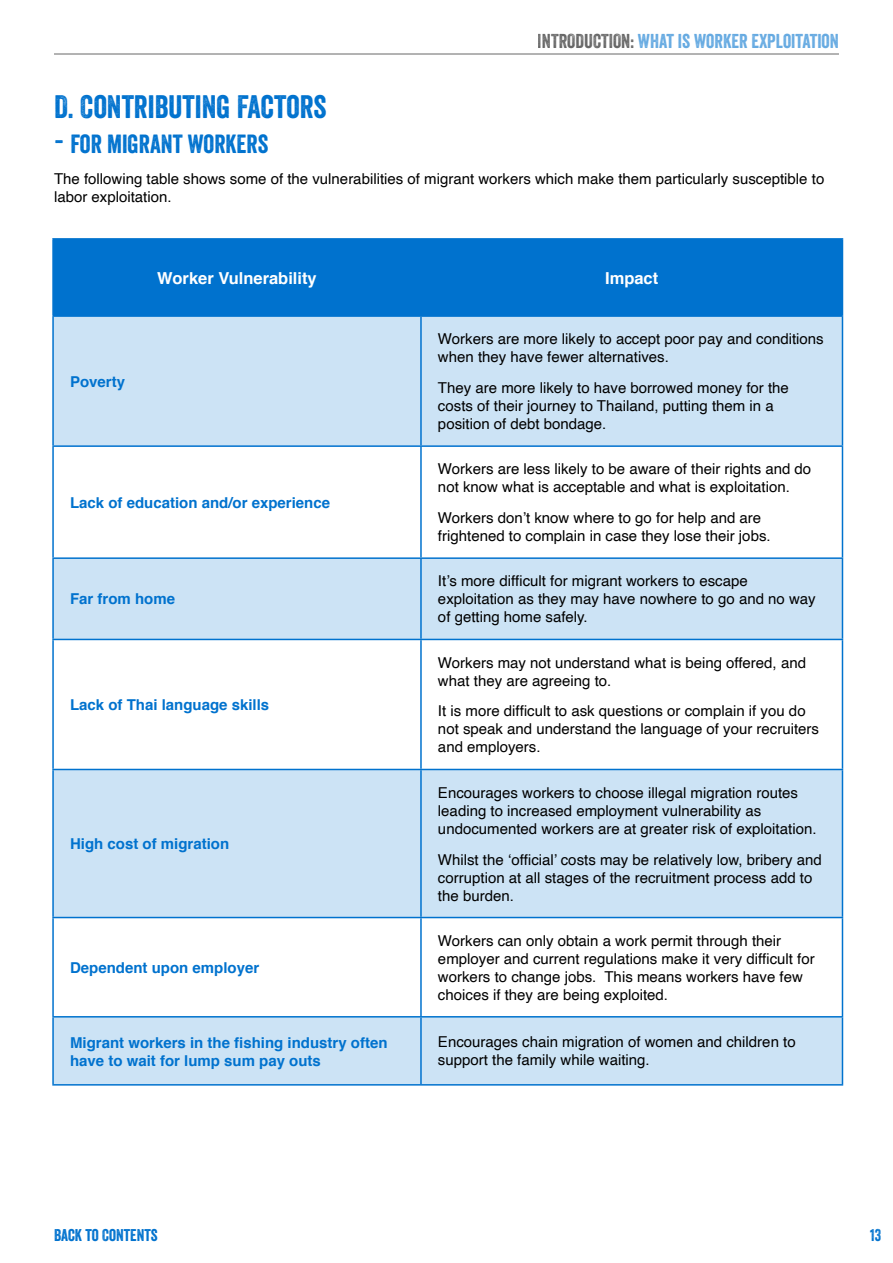
<style>
.page{position:relative;width:893px;height:1263px;background:#fff}
.page>*{position:absolute;margin:0;border:0;box-sizing:border-box;transform-origin:0 0}
.Body{font:31.5px "Veneer";color:#0072ce}
.Body-2{font:25.5px "Veneer";color:#0072ce}
.t1{font:19.5px "Veneer";color:#0072ce}
.Table_header{font:700 16.5px "Helvetica";color:#fff}
.t2{font:16.5px "Veneer";color:#0072ce}
.Body-3{font:15px/18px "Helvetica";color:#000}
.Table_Categories{font:700 15px/18px "Helvetica";color:#0072ce}
.s1{color:#000}
.s2{font-size:31.5px}
</style>
<div class="page">
<hr style="left:54px;top:54px;width:785px;height:1px;background:#000">
<div style="left:54px;top:240px;width:788px;height:75px;background:#0072ce"></div>
<div style="left:54px;top:317px;width:788px;height:767px;background:#cce3f5"></div>
<svg style="left:54px;top:447px;width:788px;height:569px"></svg>
<div style="left:421px;top:446px;width:421px;height:112px;background:#fff"></div>
<hr style="left:52px;top:317px;width:2px;height:128px;background:#0072ce">
<hr style="left:420px;top:317px;width:2px;height:128px;background:#0072ce">
<hr style="left:842px;top:317px;width:1px;height:128px;background:#0072ce">
<hr style="left:52px;top:445px;width:369px;height:2px;background:#0072ce">
<hr style="left:52px;top:447px;width:2px;height:110px;background:#0072ce">
<hr style="left:421px;top:445px;width:422px;height:2px;background:#0072ce">
<hr style="left:420px;top:447px;width:2px;height:110px;background:#0072ce">
<hr style="left:842px;top:447px;width:1px;height:110px;background:#0072ce">
<hr style="left:52px;top:557px;width:369px;height:2px;background:#0072ce">
<hr style="left:52px;top:559px;width:2px;height:80px;background:#0072ce">
<hr style="left:421px;top:557px;width:422px;height:2px;background:#0072ce">
<hr style="left:420px;top:559px;width:2px;height:80px;background:#0072ce">
<hr style="left:842px;top:559px;width:1px;height:80px;background:#0072ce">
<hr style="left:52px;top:639px;width:369px;height:1px;background:#0072ce">
<hr style="left:52px;top:640px;width:2px;height:129px;background:#0072ce">
<hr style="left:421px;top:639px;width:422px;height:1px;background:#0072ce">
<hr style="left:420px;top:640px;width:2px;height:129px;background:#0072ce">
<hr style="left:842px;top:640px;width:1px;height:129px;background:#0072ce">
<hr style="left:52px;top:769px;width:369px;height:1px;background:#0072ce">
<hr style="left:52px;top:770px;width:2px;height:147px;background:#0072ce">
<hr style="left:421px;top:769px;width:422px;height:1px;background:#0072ce">
<hr style="left:420px;top:770px;width:2px;height:147px;background:#0072ce">
<hr style="left:842px;top:770px;width:1px;height:147px;background:#0072ce">
<hr style="left:52px;top:917px;width:369px;height:1px;background:#0072ce">
<hr style="left:52px;top:918px;width:2px;height:98px;background:#0072ce">
<hr style="left:421px;top:917px;width:422px;height:1px;background:#0072ce">
<hr style="left:420px;top:918px;width:2px;height:98px;background:#0072ce">
<hr style="left:842px;top:918px;width:1px;height:98px;background:#0072ce">
<hr style="left:52px;top:1016px;width:369px;height:1px;background:#0072ce">
<hr style="left:52px;top:1017px;width:2px;height:67px;background:#0072ce">
<hr style="left:421px;top:1016px;width:422px;height:1px;background:#0072ce">
<hr style="left:420px;top:1017px;width:2px;height:67px;background:#0072ce">
<hr style="left:842px;top:1017px;width:1px;height:67px;background:#0072ce">
<hr style="left:52px;top:1084px;width:369px;height:1px;background:#0072ce">
<hr style="left:421px;top:1084px;width:422px;height:1px;background:#0072ce">
<hr style="left:52px;top:238px;width:369px;height:2px;background:#0072ce">
<hr style="left:52px;top:240px;width:2px;height:75px;background:#0072ce">
<hr style="left:421px;top:238px;width:422px;height:2px;background:#0072ce">
<hr style="left:420px;top:240px;width:2px;height:75px;background:#0072ce">
<hr style="left:842px;top:240px;width:1px;height:75px;background:#0072ce">
<hr style="left:52px;top:315px;width:369px;height:2px;background:#0072ce">
<hr style="left:421px;top:315px;width:422px;height:2px;background:#0072ce">
<h3 class="t1" style="left:538px;top:29px;width:303px"><span class="s1">INTRODUCTION:</span> WHAT IS WORKER EXPLOITATION</h3>
<p class="Body" style="left:54px;top:87px;width:274px">D. CONTRIBUTING FACTORS</p>
<p class="Body-2" style="left:54px;top:129px;width:216px"><span class="s2">-</span> FOR MIGRANT WORKERS</p>
<p class="Body-3" style="left:54px;top:170px;width:772px">The following table shows some of the vulnerabilities of migrant workers which make them particularly susceptible to labor exploitation.</p>
<p class="Table_Categories" style="left:70px;top:373px;width:57px">Poverty</p>
<p class="Table_header" style="left:157px;top:265px;width:161px">Worker Vulnerability</p>
<p class="Table_header" style="left:605px;top:265px;width:55px">Impact</p>
<p class="Body-3" style="left:438px;top:331px;width:387px">Workers are more likely to accept poor pay and conditions when they have fewer alternatives.</p>
<p class="Body-3" style="left:438px;top:379px;width:352px">They are more likely to have borrowed money for the costs of their journey to Thailand, putting them in a position of debt bondage.</p>
<p class="Table_Categories" style="left:70px;top:494px;width:262px">Lack of education and/or experience</p>
<p class="Table_Categories" style="left:70px;top:590px;width:107px">Far from home</p>
<p class="Table_Categories" style="left:70px;top:696px;width:201px">Lack of Thai language skills</p>
<p class="Table_Categories" style="left:70px;top:835px;width:161px">High cost of migration</p>
<p class="Table_Categories" style="left:70px;top:959px;width:191px">Dependent upon employer</p>
<p class="Body-3" style="left:438px;top:461px;width:375px">Workers are less likely to be aware of their rights and do not know what is acceptable and what is exploitation.</p>
<p class="Body-3" style="left:438px;top:509px;width:334px">Workers don’t know where to go for help and are frightened to complain in case they lose their jobs.</p>
<p class="Body-3" style="left:438px;top:573px;width:379px">It’s more difficult for migrant workers to escape exploitation as they may have nowhere to go and no way of getting home safely.</p>
<p class="Body-3" style="left:438px;top:654px;width:369px">Workers may not understand what is being offered, and what they are agreeing to.</p>
<p class="Body-3" style="left:438px;top:703px;width:383px">It is more difficult to ask questions or complain if you do not speak and understand the language of your recruiters and employers.</p>
<p class="Body-3" style="left:438px;top:784px;width:380px">Encourages workers to choose illegal migration routes leading to increased employment vulnerability as undocumented workers are at greater risk of exploitation.</p>
<p class="Body-3" style="left:438px;top:851px;width:385px">Whilst the ‘official’ costs may be relatively low, bribery and corruption at all stages of the recruitment process add to the burden.</p>
<p class="Body-3" style="left:438px;top:932px;width:378px">Workers can only obtain a work permit through their employer and current regulations make it very difficult for workers to change jobs. This means workers have few choices if they are being exploited.</p>
<p class="Table_Categories" style="left:70px;top:1033px;width:319px">Migrant workers in the fishing industry often have to wait for lump sum pay outs</p>
<p class="Body-3" style="left:438px;top:1034px;width:359px">Encourages chain migration of women and children to support the family while waiting.</p>
<p class="t2" style="left:54px;top:1225px;width:105px">BACK TO CONTENTS</p>
<p class="t2" style="left:870px;top:1225px;width:12px">13</p>
</div>
